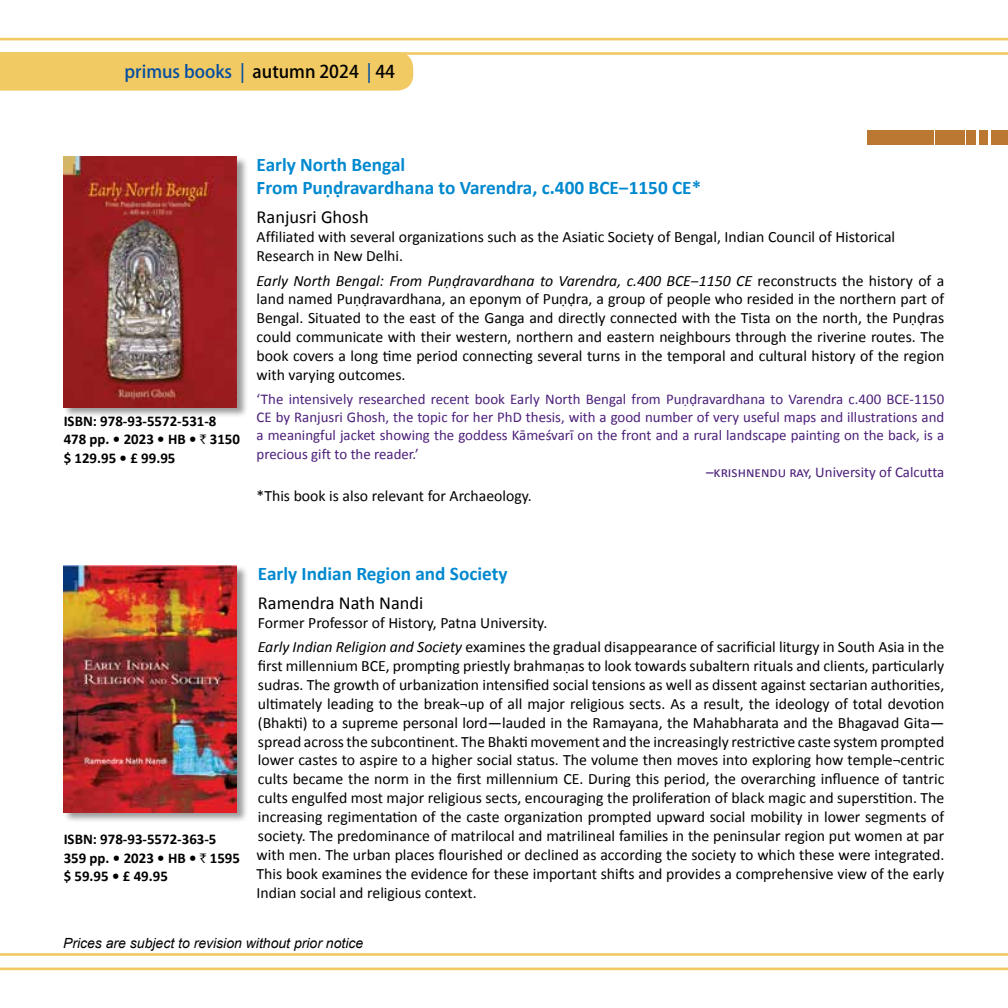
<style>
.page{position:relative;width:1008px;height:1008px;background:#fff}
.page>*{position:absolute;margin:0;border:0;box-sizing:border-box;transform-origin:0 0}
.t1{font:700 19.25px/23.1px "Calibri";color:#0089cf}
.t2{font:18.38px "Calibri";color:#000}
.t3{font:500 17.5px "Koz Go Pro";color:#034ea2}
.t4{font:15.75px/18.9px "Calibri";color:#000}
.t5{font:14.88px "Calibri";color:#4d207a}
.t6{font:700 14.88px/18.4px "Calibri";color:#000}
.t7{font:italic 14px "Arial";color:#000}
.s1{color:#000}
.s2{font-family:"Rupee Foradian";font-weight:400;font-size:13.12px}
.s3{font-style:italic}
</style>
<div class="page">
<hr style="left:0;top:38px;width:1008px;height:2px;background:#f1ca63">
<hr style="left:0;top:52px;width:1008px;height:3px;background:#f1ca63">
<hr style="left:0;top:968px;width:1008px;height:2px;background:#f1ca63">
<hr style="left:0;top:953px;width:1008px;height:3px;background:#f1ca63">
<div style="left:0;top:52px;width:413px;height:39px;background:#f1ca63"></div>
<div style="left:992px;top:130px;width:16px;height:15px;background:#bb7832"></div>
<div style="left:980px;top:130px;width:8px;height:15px;background:#bb7832"></div>
<div style="left:967px;top:130px;width:9px;height:15px;background:#bb7832"></div>
<div style="left:954px;top:130px;width:11px;height:15px;background:#bb7832"></div>
<div style="left:947px;top:130px;width:6px;height:15px;background:#bb7832"></div>
<div style="left:935px;top:130px;width:11px;height:15px;background:#bb7832"></div>
<div style="left:867px;top:130px;width:67px;height:15px;background:#bb7832"></div>
<div style="left:63px;top:565px;width:185px;height:258px;background:#000;opacity:.4"></div>
<img style="left:64px;top:565px;width:173px;height:247px">
<div style="left:63px;top:156px;width:185px;height:262px;background:#000;opacity:.4"></div>
<img style="left:64px;top:157px;width:173px;height:250px">
<p class="t3" style="left:125px;top:61px;width:272px">primus books | <span class="s1">autumn 2024</span> | <span class="s1">44</span></p>
<p class="t6" style="left:64px;top:412px;width:178px">ISBN: 978-93-5572-531-8<br>478 pp. • 2023 • HB • <span class="s2">`</span> 3150 $ 129.95 • £ 99.95</p>
<p class="t1" style="left:257px;top:153px;width:446px">Early North Bengal<br>From Puṇḍravardhana to Varendra, c.400 BCE‒1150 CE*</p>
<p class="t2" style="left:257px;top:205px;width:114px">Ranjusri Ghosh</p>
<p class="t4" style="left:257px;top:227px;width:640px">Affiliated with several organizations such as the Asiatic Society of Bengal, Indian Council of Historical<br>Research in New Delhi.</p>
<p class="t4" style="left:257px;top:271px;width:689px;text-align:justify"><span class="s3">Early North Bengal: From Puṇḍravardhana to Varendra, c.400 BCE‒1150 CE</span> reconstructs the history of a land named Puṇḍravardhana, an eponym of Puṇḍra, a group of people who resided in the northern part of Bengal. Situated to the east of the Ganga and directly connected with the Tista on the north, the Puṇḍras could communicate with their western, northern and eastern neighbours through the riverine routes. The book covers a long time period connecting several turns in the temporal and cultural history of the region with varying outcomes.</p>
<p class="t5" style="left:257px;top:389px;width:689px">‘The intensively researched recent book Early N orth Bengal from Puṇḍravardhana to Varendra c.400 BCE-1150</p>
<p class="t5" style="left:257px;top:408px;width:689px">CE by Ranjusri Ghosh, the topic for her PhD thesis, with a good number of very useful maps and illustrations and</p>
<p class="t5" style="left:257px;top:426px;width:689px">a meaningful jacket showing the goddess Kāmeśvarī on the front and a rural landscape painting on the back, is a</p>
<p class="t5" style="left:257px;top:444px;width:164px">precious gift to the reader.’</p>
<p class="t5" style="left:706px;top:463px;width:240px">–krishnendu ray, University of Calcutta</p>
<p class="t4" style="left:257px;top:487px;width:277px">*This book is also relevant for Archaeology.</p>
<p class="t6" style="left:64px;top:830px;width:178px">ISBN: 978-93-5572-363-5<br>359 pp. • 2023 • HB • <span class="s2">`</span> 1595 $ 59.95 • £ 49.95</p>
<p class="t1" style="left:258px;top:562px;width:251px">Early Indian Region and Society</p>
<p class="t2" style="left:258px;top:591px;width:167px">Ramendra Nath Nandi</p>
<p class="t4" style="left:258px;top:611px;width:688px;line-height:24.2px">Former Professor of History, Patna University.<br><span class="s3">Early Indian Religion and Society</span> examines the gradual disappearance of sacrificial liturgy in South Asia in the</p>
<p class="t4" style="left:257px;top:656px;width:689px;text-align:justify">first millennium BCE, prompting priestly brahmaṇas to look towards subaltern rituals and clients, particularly sudras. The growth of urbanization intensified social tensions as well as dissent against sectarian authorities, ultimately leading to the break¬up of all major religious sects. As a result, the ideology of total devotion (Bhakti) to a supreme personal lord—lauded in the Ramayana, the Mahabharata and the Bhagavad Gita— spread across the subcontinent. The Bhakti movement and the increasingly restrictive caste system prompted lower castes to aspire to a higher social status. The volume then moves into exploring how temple¬centric cults became the norm in the first millennium CE. During this period, the overarching influence of tantric cults engulfed most major religious sects, encouraging the proliferation of black magic and superstition. The increasing regimentation of the caste organization prompted upward social mobility in lower segments of society. The predominance of matrilocal and matrilineal families in the peninsular region put women at par with men. The urban places flourished or declined as according the society to which these were integrated.<br>This book examines the evidence for these important shifts and provides a comprehensive view of the early Indian social and religious context.</p>
<p class="t7" style="left:63px;top:934px;width:302px">Prices are subject to revision without prior notice</p>
</div>
